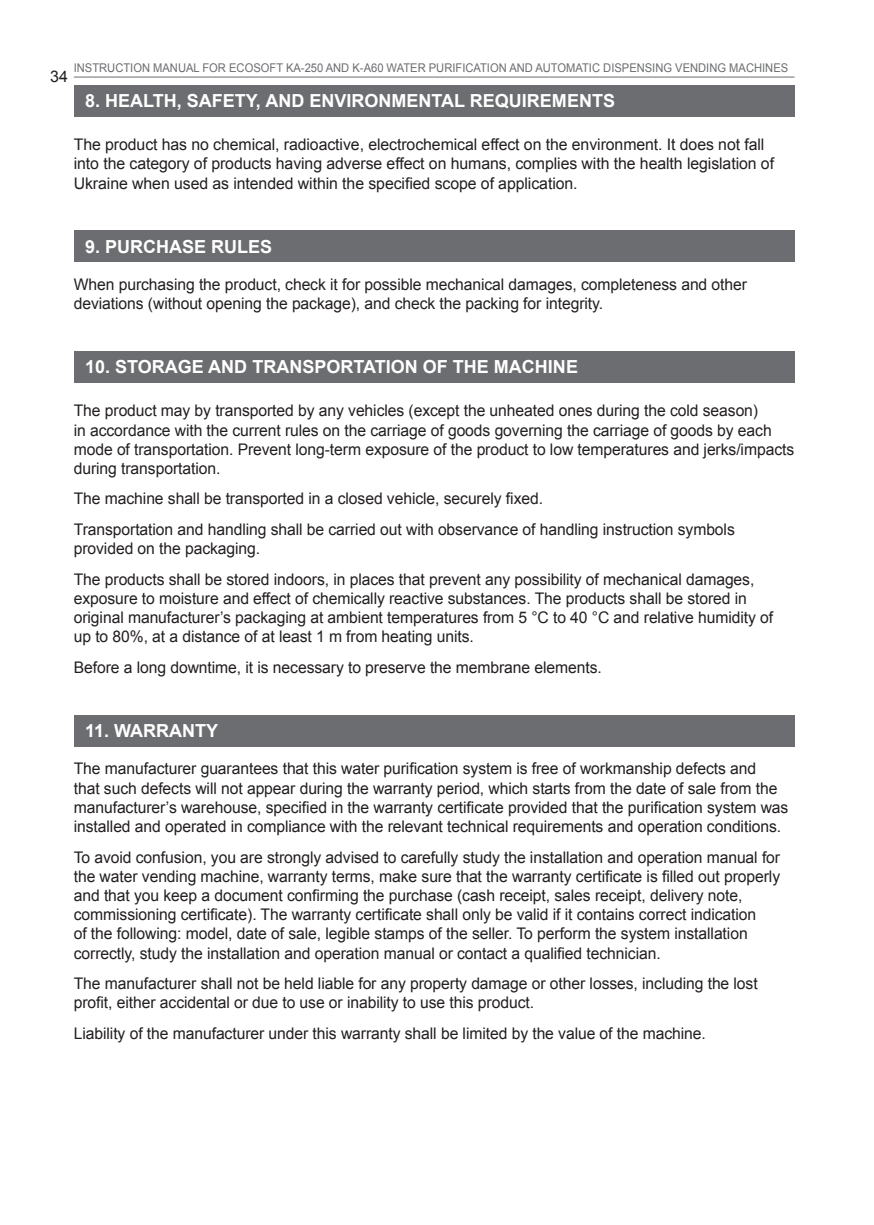
<style>
.page{position:relative;width:874px;height:1225px;background:#fff}
.page>*{position:absolute;margin:0;border:0;box-sizing:border-box;transform-origin:0 0}
.t1{font:700 18px "Arial";color:#fff}
.t2{font:16px/19.2px "Arial";letter-spacing:-.005em;color:#231f20}
.t3{font:12px "Arial";color:#6c6d70;scale:.93 1}
</style>
<div class="page">
<hr style="left:74px;top:77px;width:720px;height:1px;background:#6c6d70">
<div style="left:74px;top:85px;width:720px;height:31px;background:#6c6d70"></div>
<div style="left:74px;top:231px;width:720px;height:31px;background:#6c6d70"></div>
<div style="left:74px;top:351px;width:720px;height:31px;background:#6c6d70"></div>
<div style="left:74px;top:715px;width:720px;height:31px;background:#6c6d70"></div>
<p class="t3" style="left:74px;top:60px;width:769px">INSTRUCTION MANUAL FOR ECOSOFT KA-250 AND K-A60 WATER PURIFICATION AND AUTOMATIC DISPENSING VENDING MACHINES</p>
<p class="t2" style="left:50px;top:67px;width:19px">34</p>
<p class="t1" style="left:85px;top:89px;width:531px">8. HEALTH, SAFETY, AND ENVIRONMENTAL REQUIREMENTS</p>
<p class="t2" style="left:74px;top:135px;width:701px">The product has no chemical, radioactive, electrochemical effect on the environment. It does not fall into the category of products having adverse effect on humans, complies with the health legislation of<br>Ukraine when used as intended within the specified scope of application.</p>
<p class="t1" style="left:85px;top:234px;width:189px">9. PURCHASE RULES</p>
<p class="t2" style="left:74px;top:275px;width:674px">When purchasing the product, check it for possible mechanical damages, completeness and other deviations (without opening the package), and check the packing for integrity.</p>
<p class="t1" style="left:85px;top:355px;width:494px">10. STORAGE AND TRANSPORTATION OF THE MACHINE</p>
<p class="t2" style="left:74px;top:401px;width:721px">The product may by transported by any vehicles (except the unheated ones during the cold season)<br>in accordance with the current rules on the carriage of goods governing the carriage of goods by each mode of transportation. Prevent long-term exposure of the product to low temperatures and jerks/impacts during transportation.</p>
<p class="t2" style="left:74px;top:484px;width:662px;line-height:30.6px">The machine shall be transported in a closed vehicle, securely fixed.<br>Transportation and handling shall be carried out with observance of handling instruction symbols</p>
<p class="t2" style="left:74px;top:533px;width:681px;line-height:30.6px">provided on the packaging.<br>The products shall be stored indoors, in places that prevent any possibility of mechanical damages,</p>
<p class="t2" style="left:74px;top:589px;width:700px">exposure to moisture and effect of chemically reactive substances. The products shall be stored in original manufacturer’s packaging at ambient temperatures from 5 °C to 40 °C and relative humidity of up to 80%, at a distance of at least 1 m from heating units.</p>
<p class="t2" style="left:74px;top:658px;width:529px">Before a long downtime, it is necessary to preserve the membrane elements.</p>
<p class="t1" style="left:85px;top:719px;width:135px">11. WARRANTY</p>
<p class="t2" style="left:74px;top:759px;width:715px">The manufacturer guarantees that this water purification system is free of workmanship defects and<br>that such defects will not appear during the warranty period, which starts from the date of sale from the manufacturer’s warehouse, specified in the warranty certificate provided that the purification system was installed and operated in compliance with the relevant technical requirements and operation conditions.</p>
<p class="t2" style="left:74px;top:847px;width:707px">To avoid confusion, you are strongly advised to carefully study the installation and operation manual for the water vending machine, warranty terms, make sure that the warranty certificate is filled out properly and that you keep a document confirming the purchase (cash receipt, sales receipt, delivery note, commissioning certificate). The warranty certificate shall only be valid if it contains correct indication<br>of the following: model, date of sale, legible stamps of the seller. To perform the system installation correctly, study the installation and operation manual or contact a qualified technician.</p>
<p class="t2" style="left:74px;top:974px;width:685px">The manufacturer shall not be held liable for any property damage or other losses, including the lost profit, either accidental or due to use or inability to use this product.</p>
<p class="t2" style="left:74px;top:1024px;width:633px">Liability of the manufacturer under this warranty shall be limited by the value of the machine.</p>
</div>
